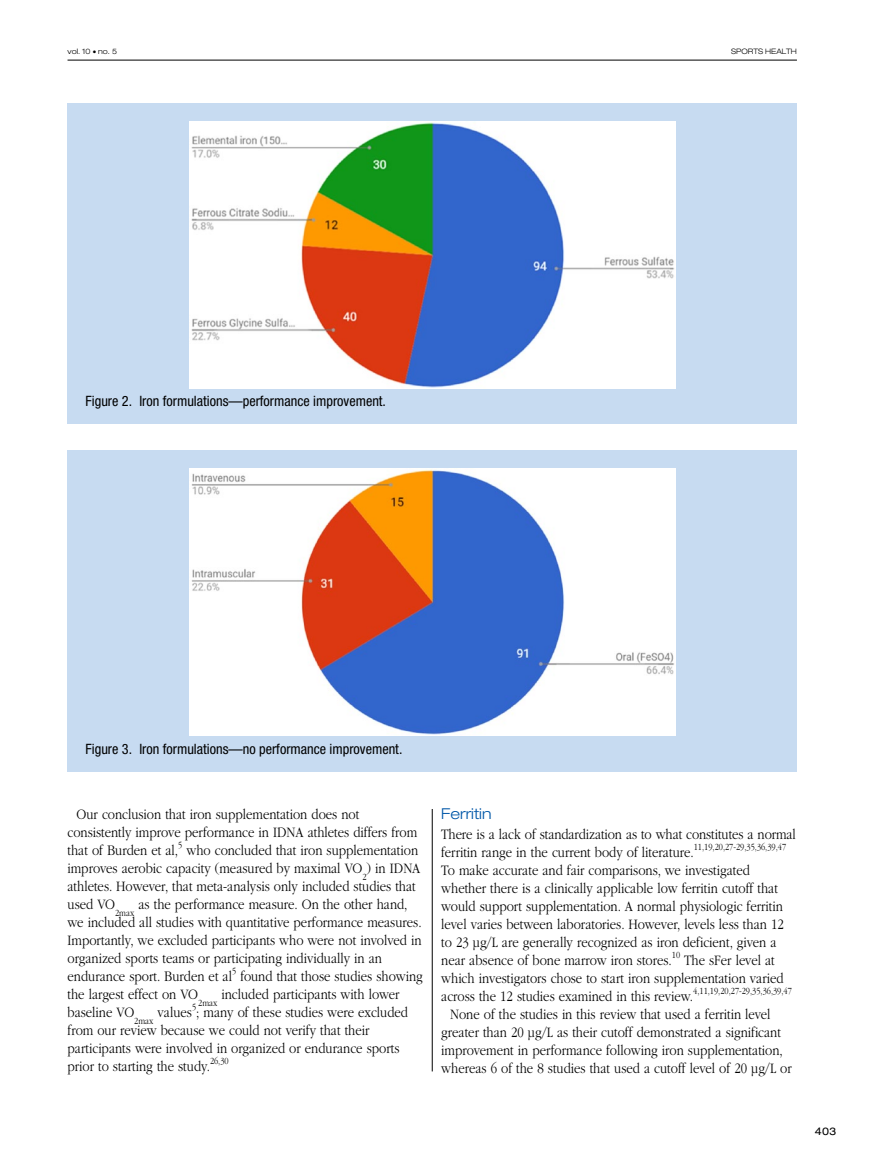
<style>
.page{position:relative;width:878px;height:1175px;background:#fff}
.page>*{position:absolute;margin:0;border:0;box-sizing:border-box;transform-origin:0 0}
.t1{font:300 15px/18px "ITC Garamond Std";color:#000;scale:.85 1}
.t2{font:300 expanded 15px "Helvetica Neue LT Std";color:#0057a8}
.t3{font:condensed 14.25px "Helvetica Neue LT Std";color:#000}
.t4{font:expanded 10.5px "Helvetica Neue LT Std";color:#000}
.t5{font:300 9.75px "ITC Garamond Std";color:#000;scale:.85 1}
.t6{font:300 expanded 7.5px "Helvetica Neue LT Std";color:#000}
</style>
<div class="page">
<hr style="left:68px;top:60px;width:728px;height:1px;background:#000">
<hr style="left:432px;top:809px;width:1px;height:262px;background:#000">
<div style="left:68px;top:104px;width:728px;height:320px;background:#c7dbf1"></div>
<img style="left:189px;top:122px;width:486px;height:266px">
<div style="left:68px;top:450px;width:728px;height:322px;background:#c7dbf1"></div>
<img style="left:189px;top:468px;width:486px;height:268px">
<p class="t6" style="left:68px;top:47px;width:51px">vol. 10 • no. 5</p>
<p class="t6" style="left:731px;top:47px;width:67px">SPORTS HEALTH</p>
<p class="t3" style="left:86px;top:393px;width:302px">Figure 2. Iron formulations—performance improvement.</p>
<p class="t3" style="left:86px;top:740px;width:318px">Figure 3. Iron formulations—no performance improvement.</p>
<p class="t1" style="left:67px;top:805px;width:413px;text-indent:9px">Our conclusion that iron supplementation does not consistently improve performance in IDNA athletes differs from that of Burden et al,</p>
<p class="t5" style="left:178px;top:840px;width:6px">5</p>
<p class="t1" style="left:67px;top:841px;width:417px;text-align:right">who concluded that iron supplementation<br>improves aerobic capacity (measured by maximal VO ) in IDNA</p>
<p class="t5" style="left:362px;top:871px;width:6px">2</p>
<p class="t1" style="left:67px;top:877px;width:411px">athletes. However, that meta-analysis only included studies that used VO</p>
<p class="t5" style="left:115px;top:907px;width:24px">2max</p>
<p class="t1" style="left:67px;top:895px;width:418px;text-indent:71px">as the performance measure. On the other hand, we included all studies with quantitative performance measures.<br>Importantly, we excluded participants who were not involved in organized sports teams or participating individually in an endurance sport. Burden et al</p>
<p class="t5" style="left:232px;top:966px;width:6px">5</p>
<p class="t1" style="left:67px;top:967px;width:419px;text-indent:173px">found that those studies showing the largest effect on VO<sub>2max</sub> included participants with lower baseline VO</p>
<p class="t5" style="left:134px;top:1015px;width:24px">2max</p>
<p class="t5" style="left:192px;top:1002px;width:6px">5</p>
<p class="t1" style="left:67px;top:1021px;width:392px">from our review because we could not verify that their participants were involved in organized or endurance sports prior to starting the study.</p>
<p class="t1" style="left:158px;top:1003px;width:296px">values ; many of these studies were excluded</p>
<p class="t5" style="left:210px;top:1056px;width:24px">26,30</p>
<p class="t2" style="left:441px;top:804px;width:52px">Ferritin</p>
<p class="t1" style="left:441px;top:825px;width:419px">There is a lack of standardization as to what constitutes a normal ferritin range in the current body of literature.</p>
<p class="t5" style="left:693px;top:841px;width:110px">11,19,20,27-29,35,36,39,47</p>
<p class="t1" style="left:441px;top:861px;width:404px">To make accurate and fair comparisons, we investigated whether there is a clinically applicable low ferritin cutoff that would support supplementation. A normal physiologic ferritin level varies between laboratories. However, levels less than 12 to 23 µg/L are generally recognized as iron deficient, given a near absence of bone marrow iron stores.</p>
<p class="t5" style="left:672px;top:949px;width:11px">10</p>
<p class="t1" style="left:441px;top:951px;width:404px;text-indent:243px">The sFer level at which investigators chose to start iron supplementation varied across the 12 studies examined in this review.</p>
<p class="t5" style="left:693px;top:985px;width:118px">4,11,19,20,27-29,35,36,39,47</p>
<p class="t1" style="left:441px;top:1005px;width:414px;text-indent:9px">None of the studies in this review that used a ferritin level greater than 20 µg/L as their cutoff demonstrated a significant improvement in performance following iron supplementation, whereas 6 of the 8 studies that used a cutoff level of 20 µg/L or</p>
<p class="t4" style="left:814px;top:1125px;width:23px">403</p>
</div>
